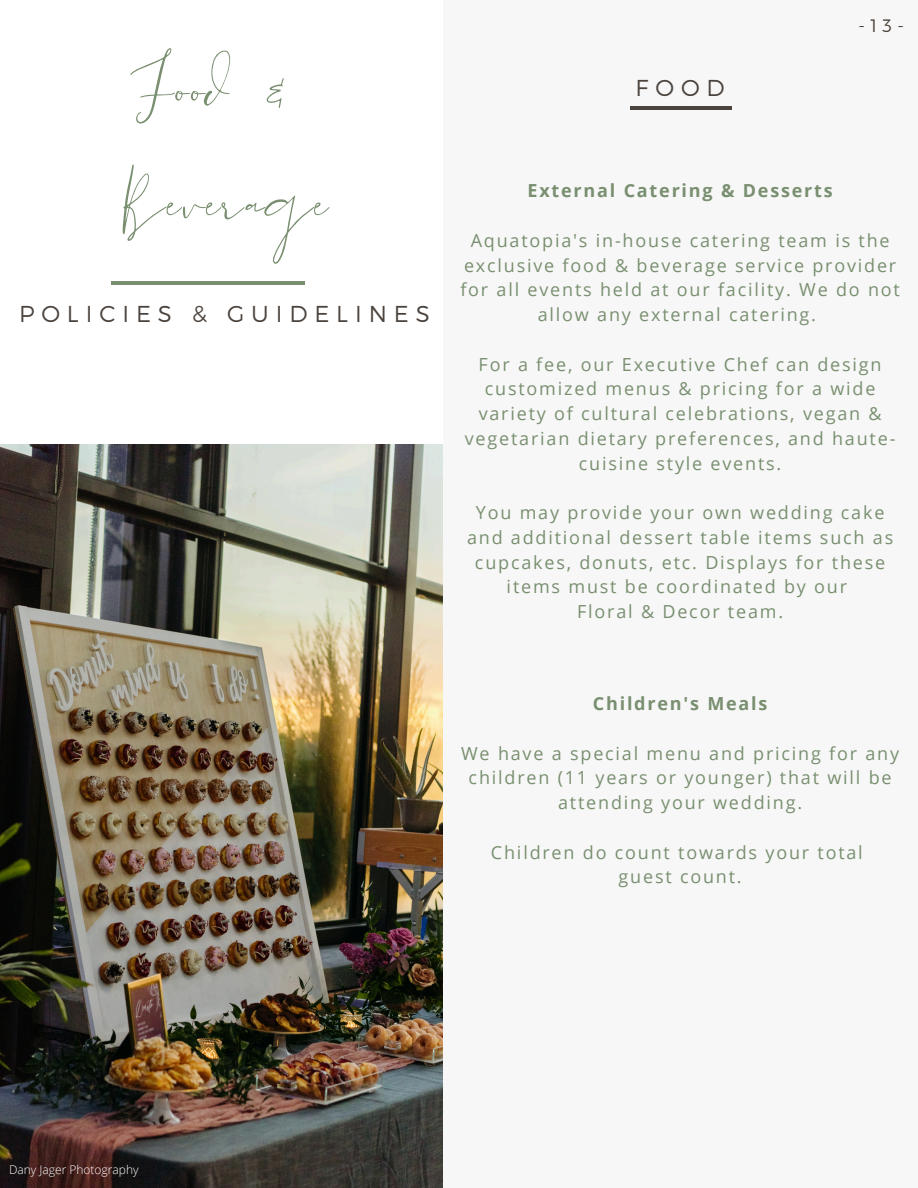
<style>
.page{position:relative;width:918px;height:1188px;background:#fff}
.page>*{position:absolute;margin:0;border:0;box-sizing:border-box;transform-origin:0 0}
.t1{font:105px/113.7px "The Something";letter-spacing:.02em;color:#798f70}
.t2{font:300 22.95px "Montserrat";letter-spacing:.3em;color:#4b433d}
.t3{font:18px/24.8px "Open Sans";letter-spacing:.1em;color:#798f70;text-align:center}
.t4{font:700 18px "Open Sans";letter-spacing:.1em;color:#798f70}
.t5{font:300 18px "Montserrat";color:#4b433d}
.t6{font:300 12px "Open Sans";color:#fff}
</style>
<div class="page">
<img style="left:0;top:444px;width:443px;height:744px">
<hr style="left:111px;top:281px;width:194px;height:4px;background:#798f70">
<div style="left:443px;top:0;width:475px;height:1188px;background:#f7f7f7"></div>
<hr style="left:630px;top:106px;width:101px;height:3px;background:#4b433d">
<h3 class="t1" style="left:122px;top:28px;width:207px">Food &amp;<br>Beverage</h3>
<h4 class="t2" style="left:19px;top:299px;width:412px">POLICIES &amp; GUIDELINES</h4>
<h5 class="t2" style="left:636px;top:73px;width:91px">FOOD</h5>
<h5 class="t5" style="left:859px;top:14px;width:47px">-13-</h5>
<h4 class="t4" style="left:528px;top:178px;width:307px">External Catering &amp; Desserts</h4>
<h5 class="t3" style="left:460px;top:228px;width:441px">Aquatopia's in-house catering team is the exclusive food &amp; beverage service provider for all events held at our facility. We do not allow any external catering.</h5>
<h5 class="t3" style="left:465px;top:351px;width:432px">For a fee, our Executive Chef can design customized menus &amp; pricing for a wide variety of cultural celebrations, vegan &amp; vegetarian dietary preferences, and haute&shy;cuisine style events.</h5>
<h1 class="t3" style="left:467px;top:500px;width:428px">You may provide your own wedding cake and additional dessert table items such as cupcakes, donuts, etc. Displays for these items must be coordinated by our<br>Floral &amp; Decor team.</h1>
<h2 class="t4" style="left:593px;top:691px;width:176px">Children's Meals</h2>
<h2 class="t3" style="left:461px;top:740px;width:439px">We have a special menu and pricing for any children (11 years or younger) that will be attending your wedding.</h2>
<p class="t3" style="left:491px;top:839px;width:373px">Children do count towards your total guest count.</p>
<h5 class="t6" style="left:9px;top:1161px;width:131px">Dany Jager Photography</h5>
</div>
